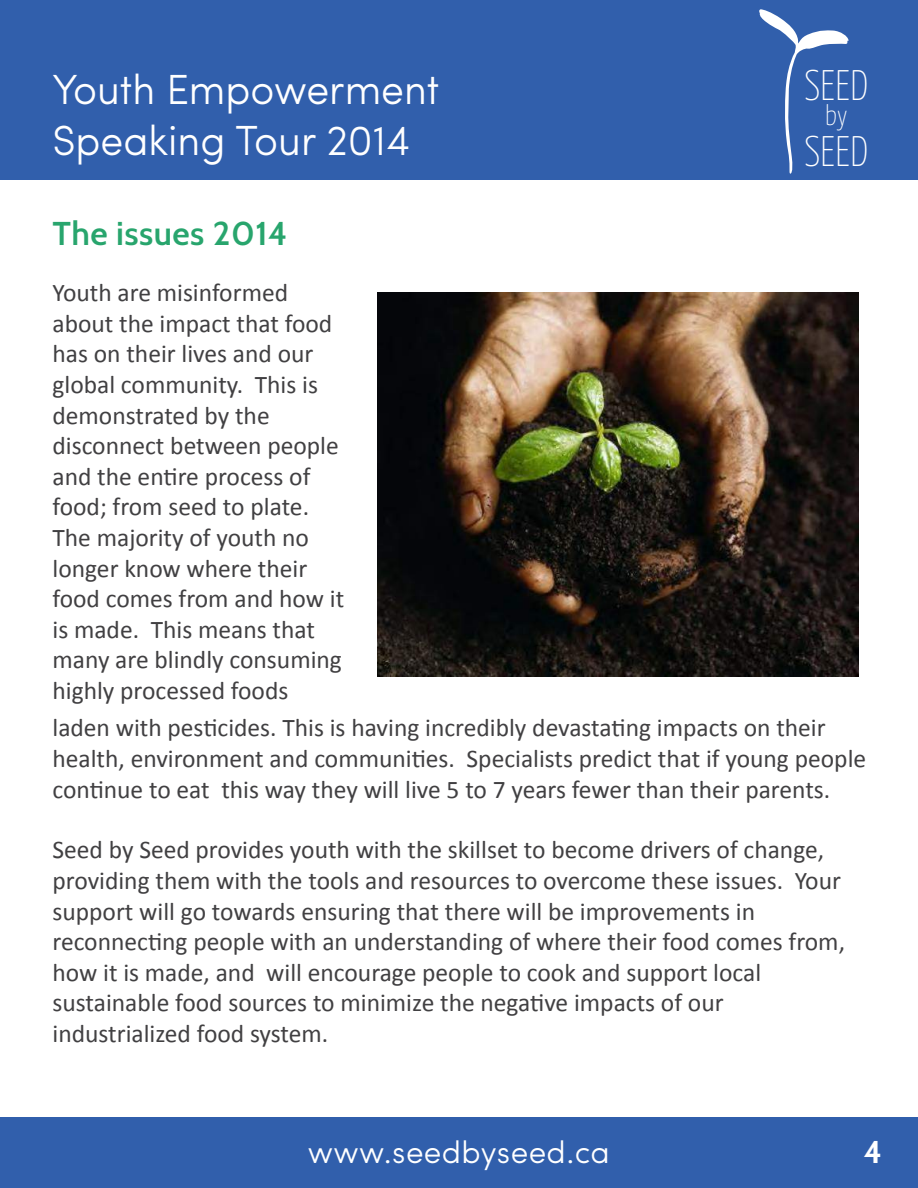
<style>
.page{position:relative;width:918px;height:1188px;background:#fff}
.page>*{position:absolute;margin:0;border:0;box-sizing:border-box;transform-origin:0 0}
.t1{font:100 42.75px/65.6px "Yanone Kaffeesatz";color:#fff}
.t2{font:300 42.15px/50.7px "Sofia Pro";color:#fff}
.t3{font:600 33px "Cabin";letter-spacing:.015em;color:#28a56d}
.t4{font:300 31.5px "Sofia Pro";letter-spacing:.015em;color:#fff}
.t5{font:700 31.5px "Cabin";color:#fff}
.t6{font:100 28.5px "Yanone Kaffeesatz";color:#fff}
.t7{font:25.5px/30.6px "Calibri";color:#414042}
</style>
<div class="page">
<div style="left:0;top:0;width:918px;height:180px;background:#315fac"></div>
<div style="left:0;top:1118px;width:918px;height:70px;background:#315fac"></div>
<svg style="left:759px;top:9px;width:90px;height:165px"></svg>
<img style="left:378px;top:293px;width:480px;height:384px">
<h2 class="t2" style="left:52px;top:61px;width:389px">Youth Empowerment<br>Speaking Tour 2014</h2>
<h1 class="t1" style="left:804px;top:52px;width:66px">SEED<br>SEED</h1>
<p class="t6" style="left:825px;top:98px;width:24px">by</p>
<p class="t3" style="left:52px;top:214px;width:237px">The issues 2014</p>
<p class="t7" style="left:52px;top:278px;width:293px">Youth are misinformed about the impact that food has on their lives and our global community. This is demonstrated by the disconnect between people and the entire process of food; from seed to plate.<br>The majority of youth no longer know where their food comes from and how it is made. This means that many are blindly consuming highly processed foods</p>
<p class="t7" style="left:52px;top:713px;width:815px">laden with pesticides. This is having incredibly devastating impacts on their health, environment and communities. Specialists predict that if young people continue to eat this way they will live 5 to 7 years fewer than their parents.</p>
<p class="t7" style="left:52px;top:835px;width:794px">Seed by Seed provides youth with the skillset to become drivers of change, providing them with the tools and resources to overcome these issues. Your support will go towards ensuring that there will be improvements in reconnecting people with an understanding of where their food comes from, how it is made, and will encourage people to cook and support local sustainable food sources to minimize the negative impacts of our industrialized food system.</p>
<p class="t4" style="left:308px;top:1129px;width:304px">www.seedbyseed.ca</p>
<p class="t5" style="left:864px;top:1133px;width:20px">4</p>
</div>
